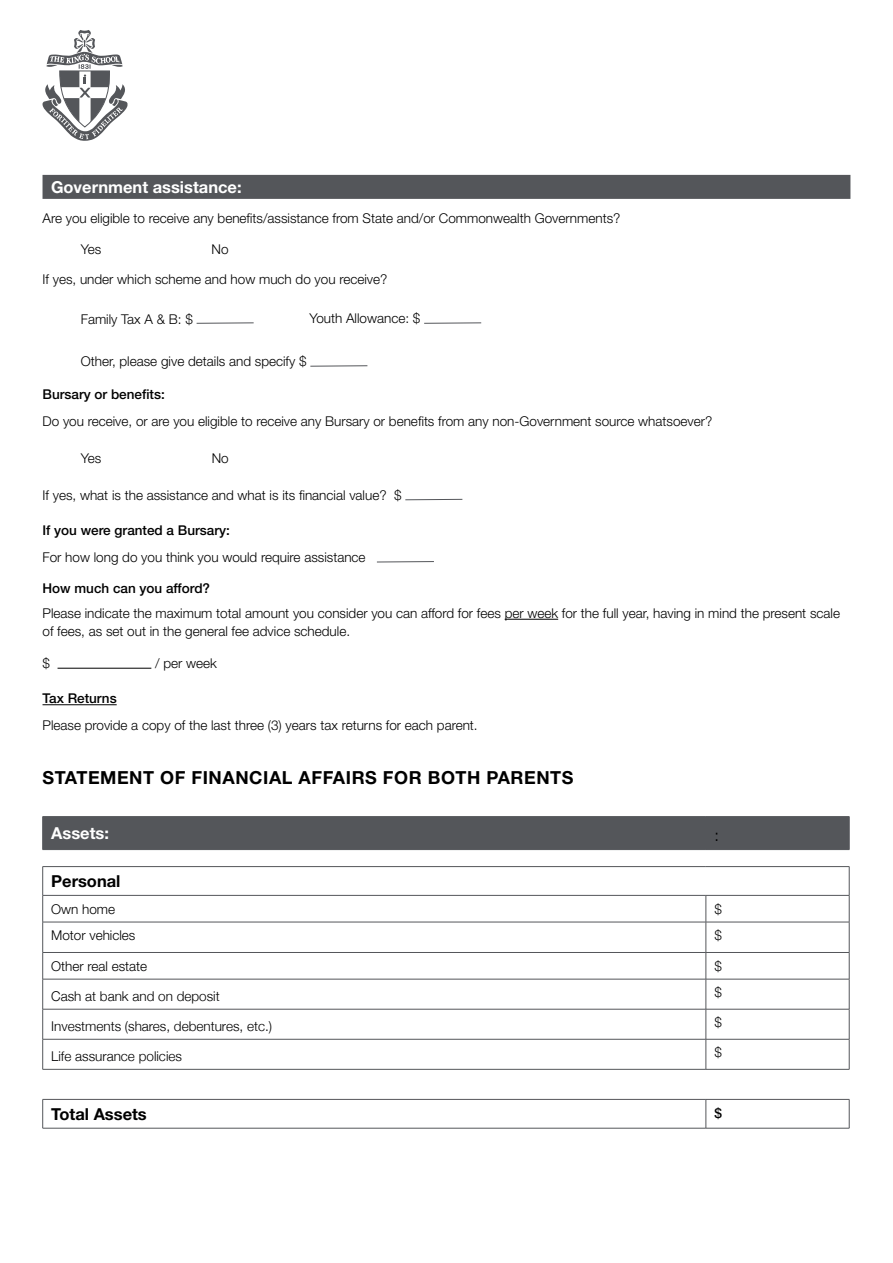
<style>
.page{position:relative;width:893px;height:1263px;background:#fff}
.page>*{position:absolute;margin:0;border:0;box-sizing:border-box;transform-origin:0 0}
.t1{font:700 18px "Helvetica Neue LT Std";letter-spacing:.03em;color:#000}
.t2{font:700 16.5px "Helvetica Neue LT Std";color:#fff}
.t3{font:700 16.5px "Helvetica Neue LT Std";color:#000}
.t4{font:300 16.5px "Helvetica Neue";color:#000}
.t5{font:300 13.5px/18px "Helvetica Neue LT Std";color:#000}
.t6{font:300 13.5px "Helvetica Neue";color:#000}
.t7{font:500 13.5px "Helvetica Neue LT Std";color:#000}
</style>
<div class="page">
<div style="left:43px;top:175px;width:807px;height:24px;background:#54565a"></div>
<svg style="left:196px;top:322px;width:58px;height:2px"></svg>
<svg style="left:424px;top:322px;width:58px;height:2px"></svg>
<svg style="left:310px;top:365px;width:58px;height:2px"></svg>
<svg style="left:405px;top:499px;width:58px;height:1px"></svg>
<svg style="left:377px;top:561px;width:57px;height:1px"></svg>
<hr style="left:505px;top:619px;width:53px;height:1px;background:#000">
<hr style="left:43px;top:704px;width:74px;height:1px;background:#000">
<hr style="left:58px;top:668px;width:93px;height:1px;background:#000">
<div style="left:43px;top:817px;width:806px;height:32px;background:#54565a"></div>
<hr style="left:43px;top:849px;width:663px;height:1px;background:#54565a">
<hr style="left:706px;top:849px;width:143px;height:1px;background:#54565a">
<hr style="left:43px;top:866px;width:663px;height:1px;background:#54565a">
<hr style="left:706px;top:866px;width:143px;height:1px;background:#54565a">
<hr style="left:43px;top:1069px;width:663px;height:1px;background:#54565a">
<hr style="left:706px;top:1069px;width:143px;height:1px;background:#54565a">
<hr style="left:43px;top:1099px;width:663px;height:1px;background:#54565a">
<hr style="left:706px;top:1099px;width:143px;height:1px;background:#54565a">
<hr style="left:42px;top:817px;width:1px;height:32px;background:#54565a">
<hr style="left:43px;top:816px;width:663px;height:1px;background:#54565a">
<hr style="left:706px;top:816px;width:143px;height:1px;background:#54565a">
<hr style="left:706px;top:817px;width:1px;height:32px;background:#54565a">
<hr style="left:849px;top:817px;width:1px;height:32px;background:#54565a">
<svg style="left:42px;top:867px;width:1px;height:55px"></svg>
<hr style="left:42px;top:922px;width:1px;height:30px;background:#54565a">
<svg style="left:42px;top:953px;width:1px;height:26px"></svg>
<hr style="left:42px;top:979px;width:1px;height:30px;background:#54565a">
<hr style="left:42px;top:1009px;width:1px;height:30px;background:#54565a">
<hr style="left:42px;top:1039px;width:1px;height:30px;background:#54565a">
<svg style="left:42px;top:1099px;width:1px;height:29px"></svg>
<svg style="left:706px;top:896px;width:1px;height:26px"></svg>
<svg style="left:849px;top:867px;width:1px;height:55px"></svg>
<hr style="left:706px;top:922px;width:1px;height:30px;background:#54565a">
<hr style="left:849px;top:922px;width:1px;height:30px;background:#54565a">
<svg style="left:706px;top:953px;width:1px;height:26px"></svg>
<svg style="left:849px;top:953px;width:1px;height:26px"></svg>
<hr style="left:706px;top:979px;width:1px;height:30px;background:#54565a">
<hr style="left:849px;top:979px;width:1px;height:30px;background:#54565a">
<hr style="left:706px;top:1009px;width:1px;height:30px;background:#54565a">
<hr style="left:849px;top:1009px;width:1px;height:30px;background:#54565a">
<hr style="left:706px;top:1039px;width:1px;height:30px;background:#54565a">
<hr style="left:849px;top:1039px;width:1px;height:30px;background:#54565a">
<svg style="left:706px;top:1099px;width:1px;height:29px"></svg>
<svg style="left:849px;top:1099px;width:1px;height:29px"></svg>
<hr style="left:43px;top:895px;width:663px;height:1px;background:#54565a">
<hr style="left:706px;top:895px;width:143px;height:1px;background:#54565a">
<hr style="left:43px;top:922px;width:663px;height:1px;background:#54565a">
<hr style="left:706px;top:922px;width:143px;height:1px;background:#54565a">
<hr style="left:43px;top:952px;width:663px;height:1px;background:#54565a">
<hr style="left:706px;top:952px;width:143px;height:1px;background:#54565a">
<hr style="left:43px;top:979px;width:663px;height:1px;background:#54565a">
<hr style="left:706px;top:979px;width:143px;height:1px;background:#54565a">
<hr style="left:43px;top:1009px;width:663px;height:1px;background:#54565a">
<hr style="left:706px;top:1009px;width:143px;height:1px;background:#54565a">
<hr style="left:43px;top:1039px;width:663px;height:1px;background:#54565a">
<hr style="left:706px;top:1039px;width:143px;height:1px;background:#54565a">
<hr style="left:43px;top:1128px;width:663px;height:1px;background:#54565a">
<hr style="left:706px;top:1128px;width:143px;height:1px;background:#54565a">
<svg style="left:42px;top:30px;width:86px;height:111px"></svg>
<p class="t2" style="left:51px;top:176px;width:192px">Government assistance:</p>
<p class="t5" style="left:43px;top:209px;width:579px">Are you eligible to receive any benefits/assistance from State and/or Commonwealth Governments?</p>
<p class="t5" style="left:81px;top:240px;width:22px">Yes</p>
<p class="t5" style="left:212px;top:240px;width:19px">No</p>
<p class="t5" style="left:43px;top:270px;width:346px">If yes, under which scheme and how much do you receive?</p>
<p class="t5" style="left:81px;top:309px;width:114px">Family Tax A &amp; B: $</p>
<p class="t5" style="left:309px;top:309px;width:113px">Youth Allowance: $</p>
<p class="t5" style="left:81px;top:352px;width:227px">Other, please give details and specify $</p>
<p class="t7" style="left:43px;top:386px;width:124px">Bursary or benefits:</p>
<p class="t5" style="left:43px;top:412px;width:671px">Do you receive, or are you eligible to receive any Bursary or benefits from any non-Government source whatsoever?</p>
<p class="t5" style="left:81px;top:449px;width:22px">Yes</p>
<p class="t5" style="left:212px;top:449px;width:19px">No</p>
<p class="t5" style="left:43px;top:486px;width:361px">If yes, what is the assistance and what is its financial value? $</p>
<p class="t7" style="left:43px;top:522px;width:189px">If you were granted a Bursary:</p>
<p class="t5" style="left:43px;top:548px;width:325px">For how long do you think you would require assistance</p>
<p class="t7" style="left:43px;top:580px;width:169px">How much can you afford?</p>
<p class="t5" style="left:43px;top:604px;width:799px">Please indicate the maximum total amount you consider you can afford for fees per week for the full year, having in mind the present scale of fees, as set out in the general fee advice schedule.</p>
<p class="t5" style="left:43px;top:654px;width:9px">$</p>
<p class="t5" style="left:155px;top:654px;width:63px">/ per week</p>
<p class="t7" style="left:43px;top:690px;width:76px">Tax Returns</p>
<p class="t5" style="left:43px;top:716px;width:437px">Please provide a copy of the last three (3) years tax returns for each parent.</p>
<h1 class="t1" style="left:43px;top:766px;width:532px">STATEMENT OF FINANCIAL AFFAIRS FOR BOTH PARENTS</h1>
<p class="t2" style="left:51px;top:823px;width:59px">Assets:</p>
<p class="t4" style="left:714px;top:822px;width:6px">:</p>
<p class="t3" style="left:51px;top:871px;width:71px">Personal</p>
<p class="t5" style="left:51px;top:899px;width:66px">Own home</p>
<p class="t5" style="left:714px;top:899px;width:9px">$</p>
<p class="t5" style="left:51px;top:926px;width:86px">Motor vehicles</p>
<p class="t5" style="left:714px;top:926px;width:9px">$</p>
<p class="t5" style="left:51px;top:956px;width:98px">Other real estate</p>
<p class="t5" style="left:714px;top:956px;width:9px">$</p>
<p class="t6" style="left:51px;top:985px;width:170px">Cash at bank and on deposit</p>
<p class="t5" style="left:714px;top:983px;width:9px">$</p>
<p class="t6" style="left:51px;top:1015px;width:222px">Investments (shares, debentures, etc.)</p>
<p class="t5" style="left:714px;top:1013px;width:9px">$</p>
<p class="t6" style="left:51px;top:1045px;width:132px">Life assurance policies</p>
<p class="t5" style="left:714px;top:1043px;width:9px">$</p>
<p class="t3" style="left:51px;top:1103px;width:97px">Total Assets</p>
<p class="t7" style="left:714px;top:1105px;width:9px">$</p>
</div>
